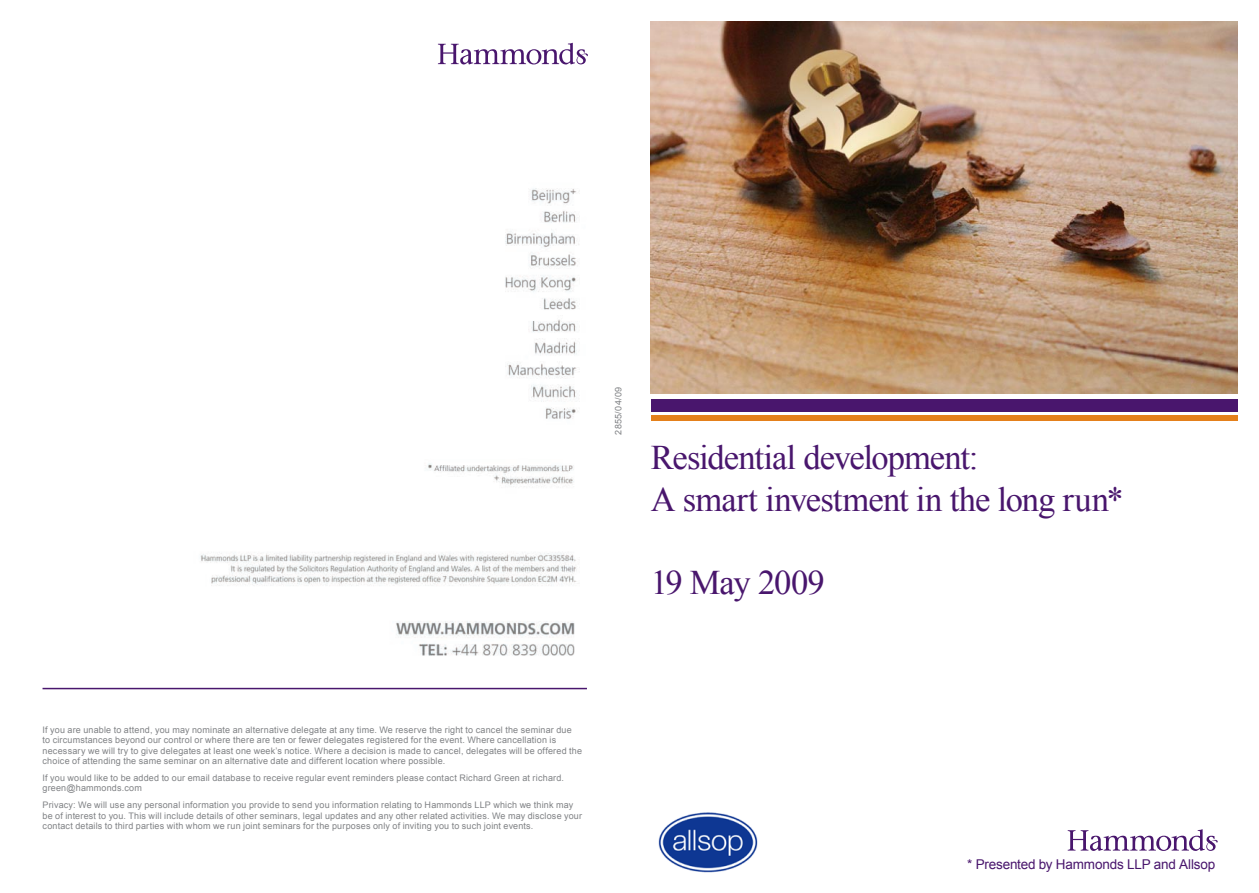
<style>
.page{position:relative;width:1259px;height:893px;background:#fff}
.page>*{position:absolute;margin:0;border:0;box-sizing:border-box;transform-origin:0 0}
.t1{font:34.5px/41.4px "Times New Roman";letter-spacing:-.03em;color:#49166d}
.t2{font:13.5px "Arial";letter-spacing:-.015em;color:#49166d}
.t3{font:9px/10.5px "Arial";letter-spacing:.02em;color:#808285}
</style>
<div class="page">
<img style="left:651px;top:21px;width:586px;height:373px">
<svg style="left:1067px;top:829px;width:150px;height:22px"></svg>
<div style="left:651px;top:400px;width:586px;height:12px;background:#49166d"></div>
<img style="left:42px;top:42px;width:545px;height:648px">
<div style="left:650px;top:415px;width:587px;height:5px;background:#e4801b"></div>
<hr style="left:43px;top:688px;width:544px;height:1px;background:#49166d">
<svg style="left:438px;top:43px;width:150px;height:21px"></svg>
<img style="left:658px;top:812px;width:100px;height:61px">
<p class="t3" style="left:613px;top:434px;width:49px;rotate:-90deg">2855/04/09</p>
<h1 class="t1" style="left:651px;top:437px;width:474px">Residential development:<br>A smart investment in the long run*</h1>
<h1 class="t1" style="left:651px;top:561px;width:175px">19 May 2009</h1>
<p class="t3" style="left:43px;top:724px;width:541px">If you are unable to attend, you may nominate an alternative delegate at any time. We reserve the right to cancel the seminar due<br>to circumstances beyond our control or where there are ten or fewer delegates registered for the event. Where cancellation is necessary we will try to give delegates at least one week’s notice. Where a decision is made to cancel, delegates will be offered the choice of attending the same seminar on an alternative date and different location where possible.</p>
<p class="t3" style="left:43px;top:773px;width:523px">If you would like to be added to our email database to receive regular event reminders please contact Richard Green at richard. green@hammonds.com</p>
<p class="t3" style="left:43px;top:800px;width:541px">Privacy: We will use any personal information you provide to send you information relating to Hammonds LLP which we think may be of interest to you. This will include details of other seminars, legal updates and any other related activities. We may disclose your contact details to third parties with whom we run joint seminars for the purposes only of inviting you to such joint events.</p>
<h2 class="t2" style="left:967px;top:856px;width:249px">* Presented by Hammonds LLP and Allsop</h2>
</div>
